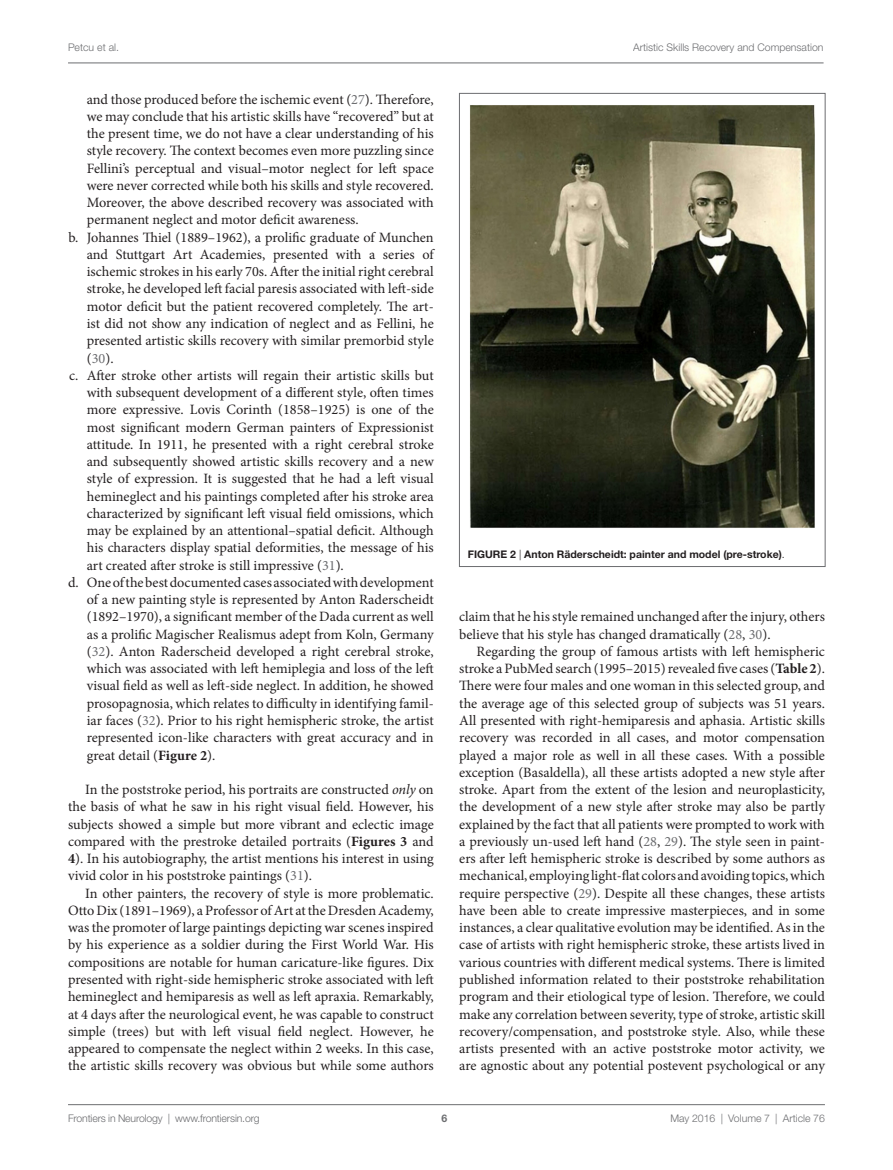
<style>
.page{position:relative;width:893px;height:1170px;background:#fff}
.page>*{position:absolute;margin:0;border:0;box-sizing:border-box;transform-origin:0 0}
.t1{font:14.25px/17.2px "Minion Pro";color:#231f20;text-align:justify}
.t2{font:300 10.5px "Helvetica Neue LT Std";color:#6c6d70}
.t3{font:700 10.5px "Helvetica Neue LT Std";color:#231f20}
.t4{font:700 10.5px "Helvetica Neue LT Std";color:#6c6d70}
.s1{color:#6c6d70}
.s2{font-weight:700}
.s3{font-style:italic}
.s4{font-weight:300}
</style>
<div class="page">
<img style="left:470px;top:105px;width:345px;height:423px">
<hr style="left:68px;top:63px;width:756px;height:1px;background:#6c6d70">
<hr style="left:68px;top:1104px;width:757px;height:1px;background:#6c6d70">
<p class="t2" style="left:68px;top:41px;width:52px">Petcu et al.</p>
<p class="t2" style="left:633px;top:41px;width:192px">Artistic Skills Recovery and Compensation</p>
<p class="t1" style="left:87px;top:90px;width:348px">and those produced before the ischemic event (<span class="s1">27</span>). Therefore,</p>
<p class="t1" style="left:87px;top:108px;width:348px">we may conclude that his artistic skills have “recovered” but at</p>
<p class="t1" style="left:87px;top:125px;width:348px">the present time, we do not have a clear understanding of his</p>
<p class="t1" style="left:87px;top:142px;width:348px">style recovery. The context becomes even more puzzling since</p>
<p class="t1" style="left:87px;top:159px;width:348px">Fellini’s perceptual and visual–motor neglect for left space</p>
<p class="t1" style="left:87px;top:177px;width:348px">were never corrected while both his skills and style recovered.</p>
<p class="t1" style="left:87px;top:194px;width:348px">Moreover, the above described recovery was associated with</p>
<p class="t1" style="left:87px;top:211px;width:273px">permanent neglect and motor deficit awareness.</p>
<p class="t1" style="left:68px;top:228px;width:367px">b. Johannes Thiel (1889–1962), a prolific graduate of Munchen</p>
<p class="t1" style="left:87px;top:246px;width:348px">and Stuttgart Art Academies, presented with a series of</p>
<p class="t1" style="left:87px;top:263px;width:348px">ischemic strokes in his early 70s. After the initial right cerebral</p>
<p class="t1" style="left:87px;top:280px;width:348px">stroke, he developed left facial paresis associated with left-side</p>
<p class="t1" style="left:87px;top:297px;width:348px">motor deficit but the patient recovered completely. The art-</p>
<p class="t1" style="left:87px;top:315px;width:348px">ist did not show any indication of neglect and as Fellini, he</p>
<p class="t1" style="left:87px;top:332px;width:348px">presented artistic skills recovery with similar premorbid style</p>
<p class="t1" style="left:87px;top:349px;width:28px">(<span class="s1">30</span>).</p>
<p class="t1" style="left:69px;top:366px;width:366px">c. After stroke other artists will regain their artistic skills but</p>
<p class="t1" style="left:87px;top:384px;width:348px">with subsequent development of a different style, often times</p>
<p class="t1" style="left:87px;top:401px;width:348px">more expressive. Lovis Corinth (1858–1925) is one of the</p>
<p class="t1" style="left:87px;top:418px;width:348px">most significant modern German painters of Expressionist</p>
<p class="t1" style="left:87px;top:435px;width:348px">attitude. In 1911, he presented with a right cerebral stroke</p>
<p class="t1" style="left:87px;top:453px;width:348px">and subsequently showed artistic skills recovery and a new</p>
<p class="t1" style="left:87px;top:470px;width:348px">style of expression. It is suggested that he had a left visual</p>
<p class="t1" style="left:87px;top:487px;width:348px">hemineglect and his paintings completed after his stroke area</p>
<p class="t1" style="left:87px;top:504px;width:348px">characterized by significant left visual field omissions, which</p>
<p class="t1" style="left:87px;top:522px;width:348px">may be explained by an attentional–spatial deficit. Although</p>
<p class="t1" style="left:87px;top:539px;width:348px">his characters display spatial deformities, the message of his</p>
<p class="t1" style="left:87px;top:556px;width:259px">art created after stroke is still impressive (<span class="s1">31</span>).</p>
<p class="t1" style="left:68px;top:573px;width:367px">d. One of the best documented cases associated with development</p>
<p class="t1" style="left:87px;top:591px;width:348px">of a new painting style is represented by Anton Raderscheidt</p>
<p class="t1" style="left:87px;top:608px;width:348px">(1892–1970), a significant member of the Dada current as well</p>
<p class="t1" style="left:87px;top:625px;width:348px">as a prolific Magischer Realismus adept from Koln, Germany</p>
<p class="t1" style="left:87px;top:642px;width:348px">(<span class="s1">32</span>). Anton Raderscheid developed a right cerebral stroke,</p>
<p class="t1" style="left:87px;top:660px;width:348px">which was associated with left hemiplegia and loss of the left</p>
<p class="t1" style="left:87px;top:677px;width:348px">visual field as well as left-side neglect. In addition, he showed</p>
<p class="t1" style="left:87px;top:694px;width:348px">prosopagnosia, which relates to difficulty in identifying famil-</p>
<p class="t1" style="left:87px;top:711px;width:348px">iar faces (<span class="s1">32</span>). Prior to his right hemispheric stroke, the artist</p>
<p class="t1" style="left:87px;top:729px;width:348px">represented icon-like characters with great accuracy and in</p>
<p class="t1" style="left:87px;top:746px;width:130px">great detail (<span class="s2">Figure 2</span>).</p>
<p class="t1" style="left:68px;top:780px;width:367px;text-indent:17px">In the poststroke period, his portraits are constructed <span class="s3">only</span> on the basis of what he saw in his right visual field. However, his subjects showed a simple but more vibrant and eclectic image compared with the prestroke detailed portraits (<span class="s2">Figures 3</span> and <span class="s2">4</span>). In his autobiography, the artist mentions his interest in using vivid color in his poststroke paintings (<span class="s1">31</span>).</p>
<p class="t1" style="left:68px;top:884px;width:367px;text-indent:17px">In other painters, the recovery of style is more problematic.<br>Otto Dix (1891–1969), a Professor of Art at the Dresden Academy, was the promoter of large paintings depicting war scenes inspired by his experience as a soldier during the First World War. His compositions are notable for human caricature-like figures. Dix presented with right-side hemispheric stroke associated with left hemineglect and hemiparesis as well as left apraxia. Remarkably, at 4 days after the neurological event, he was capable to construct simple (trees) but with left visual field neglect. However, he appeared to compensate the neglect within 2 weeks. In this case, the artistic skills recovery was obvious but while some authors</p>
<p class="t3" style="left:468px;top:548px;width:318px">FIGURE 2 <span class="s4">|</span> Anton Räderscheidt: painter and model (pre-stroke)<span class="s4">.</span></p>
<p class="t1" style="left:459px;top:608px;width:367px">claim that he his style remained unchanged after the injury, others believe that his style has changed dramatically (<span class="s1">28</span>, <span class="s1">30</span>).</p>
<p class="t1" style="left:459px;top:642px;width:367px;text-indent:17px">Regarding the group of famous artists with left hemispheric stroke a PubMed search (1995–2015) revealed five cases (<span class="s2">Table 2</span>).<br>There were four males and one woman in this selected group, and the average age of this selected group of subjects was 51 years.<br>All presented with right-hemiparesis and aphasia. Artistic skills recovery was recorded in all cases, and motor compensation played a major role as well in all these cases. With a possible exception (Basaldella), all these artists adopted a new style after stroke. Apart from the extent of the lesion and neuroplasticity, the development of a new style after stroke may also be partly explained by the fact that all patients were prompted to work with a previously un-used left hand (<span class="s1">28</span>, <span class="s1">29</span>). The style seen in paint&shy;ers after left hemispheric stroke is described by some authors as mechanical, employing light-flat colors and avoiding topics, which require perspective (<span class="s1">29</span>). Despite all these changes, these artists have been able to create impressive masterpieces, and in some instances, a clear qualitative evolution may be identified. As in the case of artists with right hemispheric stroke, these artists lived in various countries with different medical systems. There is limited published information related to their poststroke rehabilitation program and their etiological type of lesion. Therefore, we could make any correlation between severity, type of stroke, artistic skill recovery/compensation, and poststroke style. Also, while these artists presented with an active poststroke motor activity, we are agnostic about any potential postevent psychological or any</p>
<p class="t2" style="left:68px;top:1111px;width:193px">Frontiers in Neurology | www.frontiersin.org</p>
<p class="t2" style="left:670px;top:1111px;width:156px">May 2016 | Volume 7 | Article 76</p>
<p class="t4" style="left:441px;top:1111px;width:7px">6</p>
</div>
